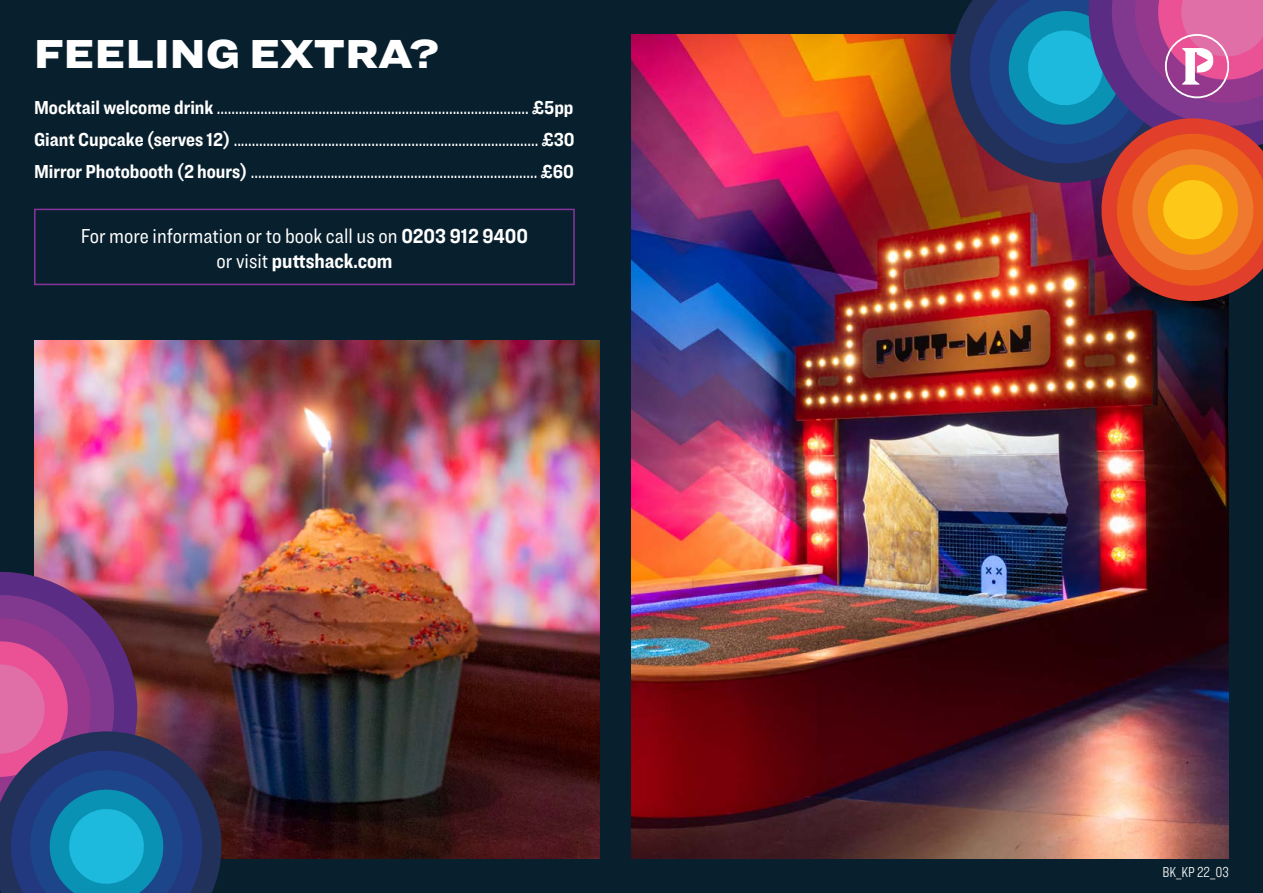
<style>
.page{position:relative;width:1263px;height:893px;background:#081f2d}
.page>*{position:absolute;margin:0;border:0;box-sizing:border-box;transform-origin:0 0}
.t1{font:900 42px "Ringside Wide";color:#fff}
.t2{font:21px/25.2px "Ringside Condensed";color:#fff;text-align:center}
.t3{font:19.5px/32px "Ringside Condensed";color:#fff;text-align:justify}
.t4{font:300 15px "Ringside Compressed";color:#fff}
.s1{font-weight:700}
</style>
<div class="page">
<img style="left:631px;top:34px;width:598px;height:825px">
<div style="left:34px;top:209px;width:541px;height:76px;border:2px solid #863399"></div>
<img style="left:34px;top:340px;width:566px;height:519px">
<svg style="left:0;top:553px;width:156px;height:26px"></svg>
<svg style="left:0;top:579px;width:237px;height:314px;background:#564873"></svg>
<svg style="left:934px;top:33px;width:22px;height:166px;background:#8f301c"></svg>
<img style="left:956px;top:0;width:307px;height:312px">
<h1 class="t1" style="left:34px;top:21px;width:406px">FEELING EXTRA?</h1>
<p class="t3" style="left:34px;top:91px;width:542px"><span class="s1">Mocktail welcome drink</span> ...................................................................................... <span class="s1">£5pp Giant Cupcake (serves 12)</span> .................................................................................... <span class="s1">£30<br>Mirror Photobooth (2 hours)</span> ............................................................................... <span class="s1">£60</span></p>
<p class="t2" style="left:81px;top:223px;width:449px">For more information or to book call us on <span class="s1">0203 912 9400 </span>or visit <span class="s1">puttshack.com</span></p>
<p class="t4" style="left:1162px;top:863px;width:68px">BK_KP 22_03</p>
</div>
